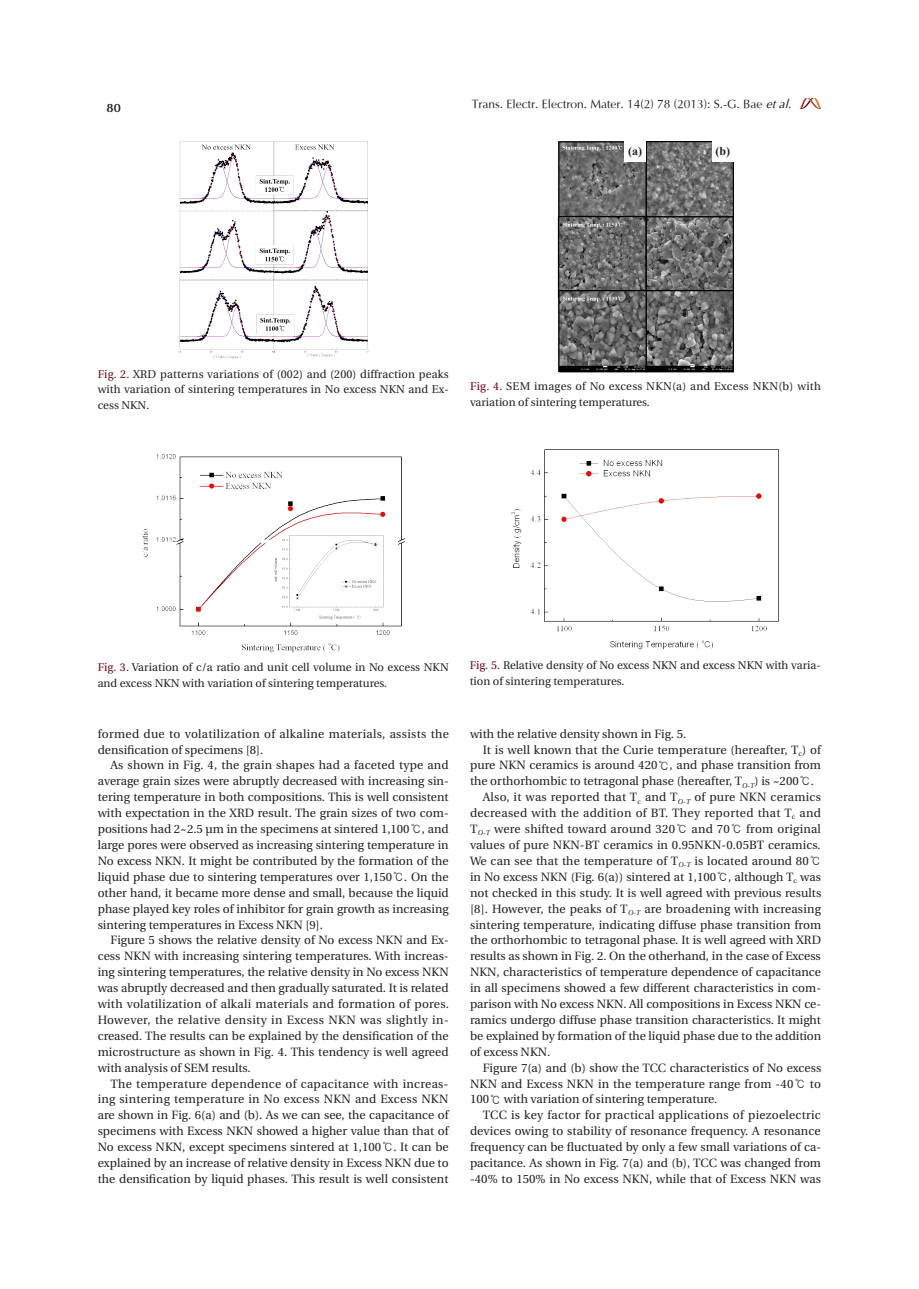
<style>
.page{position:relative;width:919px;height:1289px;background:#fff}
.page>*{position:absolute;margin:0;border:0;box-sizing:border-box;transform-origin:0 0}
.t1{font:12px/15.9px "Utopia";letter-spacing:.005em;color:#231f20;text-align:justify}
.t2{font:12px/15.9px "Utopia";letter-spacing:.025em;color:#231f20}
.t3{font:12px "Optima";color:#231f20}
.t4{font:700 12px "Times New Roman";color:#231f20}
.t5{font:700 12px "Optima";color:#231f20}
.t6{font:11.25px/15.9px "Utopia";color:#231f20}
.s1{font-style:italic}
.s2{color:#790015}
.s3{font-family:"Gulim"}
</style>
<div class="page">
<img style="left:800px;top:98px;width:21px;height:10px">
<img style="left:178px;top:141px;width:191px;height:218px">
<img style="left:141px;top:454px;width:264px;height:199px">
<img style="left:557px;top:142px;width:176px;height:230px">
<div style="left:624px;top:140px;width:21px;height:22px;background:#fff"></div>
<div style="left:712px;top:140px;width:21px;height:22px;background:#fff"></div>
<img style="left:511px;top:449px;width:268px;height:201px">
<p class="t5" style="left:107px;top:100px;width:16px">80</p>
<p class="t3" style="left:471px;top:97px;width:321px">Trans. Electr. Electron. Mater. 14(2) 78 (2013): S.-G. Bae <span class="s1">et al</span>.</p>
<p class="t4" style="left:628px;top:143px;width:15px">(a)</p>
<p class="t4" style="left:715px;top:143px;width:16px">(b)</p>
<p class="t6" style="left:98px;top:366px;width:352px;text-align:justify"><span class="s2">Fig. 2.</span> XRD patterns variations of (002) and (200) diffraction peaks with variation of sintering temperatures in No excess NKN and Ex&shy;cess NKN.</p>
<p class="t6" style="left:470px;top:379px;width:352px"><span class="s2">Fig. 4.</span> SEM images of No excess NKN(a) and Excess NKN(b) with variation of sintering temperatures.</p>
<p class="t6" style="left:98px;top:659px;width:352px"><span class="s2">Fig. 3.</span> Variation of c/a ratio and unit cell volume in No excess NKN and excess NKN with variation of sintering temperatures.</p>
<p class="t2" style="left:98px;top:725px;width:353px">formed due to volatilization of alkaline materials, assists the densification of specimens [8].</p>
<p class="t1" style="left:98px;top:757px;width:352px;text-indent:13px">As shown in Fig. 4, the grain shapes had a faceted type and average grain sizes were abruptly decreased with increasing sin&shy;tering temperature in both compositions. This is well consistent with expectation in the XRD result. The grain sizes of two com&shy;positions had 2~2.5 μm in the specimens at sintered 1,100<span class="s3">℃</span>, and large pores were observed as increasing sintering temperature in No excess NKN. It might be contributed by the formation of the liquid phase due to sintering temperatures over 1,150<span class="s3">℃</span>. On the other hand, it became more dense and small, because the liquid phase played key roles of inhibitor for grain growth as increasing sintering temperatures in Excess NKN [9].</p>
<p class="t1" style="left:98px;top:932px;width:352px;text-indent:13px">Figure 5 shows the relative density of No excess NKN and Ex&shy;cess NKN with increasing sintering temperatures. With increas&shy;ing sintering temperatures, the relative density in No excess NKN was abruptly decreased and then gradually saturated. It is related with volatilization of alkali materials and formation of pores.<br>However, the relative density in Excess NKN was slightly in&shy;creased. The results can be explained by the densification of the microstructure as shown in Fig. 4. This tendency is well agreed with analysis of SEM results.</p>
<p class="t1" style="left:98px;top:1075px;width:352px;text-indent:13px">The temperature dependence of capacitance with increas&shy;ing sintering temperature in No excess NKN and Excess NKN are shown in Fig. 6(a) and (b). As we can see, the capacitance of specimens with Excess NKN showed a higher value than that of No excess NKN, except specimens sintered at 1,100<span class="s3">℃</span>. It can be explained by an increase of relative density in Excess NKN due to the densification by liquid phases. This result is well consistent</p>
<p class="t6" style="left:469px;top:657px;width:352px"><span class="s2">Fig. 5.</span> Relative density of No excess NKN and excess NKN with varia&shy;tion of sintering temperatures.</p>
<p class="t1" style="left:470px;top:725px;width:218px">with the relative density shown in Fig. 5.</p>
<p class="t1" style="left:482px;top:741px;width:340px">It is well known that the Curie temperature (hereafter, T<sub>c</sub>) of</p>
<p class="t1" style="left:470px;top:757px;width:352px">pure NKN ceramics is around 420<span class="s3">℃</span>, and phase transition from</p>
<p class="t1" style="left:470px;top:773px;width:345px">the orthorhombic to tetragonal phase (hereafter, T<sub>O-T</sub>) is ~200<span class="s3">℃</span>.</p>
<p class="t1" style="left:482px;top:789px;width:339px">Also, it was reported that T<sub>c</sub> and T<sub>O-T</sub> of pure NKN ceramics</p>
<p class="t2" style="left:470px;top:805px;width:352px">decreased with the addition of BT. They reported that T<sub>c</sub> and</p>
<p class="t1" style="left:470px;top:821px;width:352px">T<sub>O-T</sub> were shifted toward around 320<span class="s3">℃</span> and 70<span class="s3">℃</span> from original</p>
<p class="t1" style="left:470px;top:837px;width:352px">values of pure NKN-BT ceramics in 0.95NKN-0.05BT ceramics.</p>
<p class="t1" style="left:470px;top:853px;width:352px">We can see that the temperature of T<sub>O-T</sub> is located around 80<span class="s3">℃</span></p>
<p class="t1" style="left:470px;top:869px;width:352px">in No excess NKN (Fig. 6(a)) sintered at 1,100<span class="s3">℃</span>, although T<sub>c</sub> was</p>
<p class="t1" style="left:470px;top:884px;width:353px">not checked in this study. It is well agreed with previous results</p>
<p class="t1" style="left:470px;top:900px;width:352px">[8]. However, the peaks of T<sub>O-T</sub> are broadening with increasing</p>
<p class="t1" style="left:470px;top:916px;width:353px">sintering temperature, indicating diffuse phase transition from</p>
<p class="t1" style="left:470px;top:932px;width:352px">the orthorhombic to tetragonal phase. It is well agreed with XRD</p>
<p class="t1" style="left:470px;top:948px;width:352px">results as shown in Fig. 2. On the otherhand, in the case of Excess</p>
<p class="t1" style="left:470px;top:964px;width:352px">NKN, characteristics of temperature dependence of capacitance</p>
<p class="t1" style="left:470px;top:980px;width:352px">in all specimens showed a few different characteristics in com-</p>
<p class="t1" style="left:470px;top:996px;width:352px">parison with No excess NKN. All compositions in Excess NKN ce-</p>
<p class="t1" style="left:470px;top:1012px;width:352px">ramics undergo diffuse phase transition characteristics. It might</p>
<p class="t1" style="left:470px;top:1028px;width:353px">be explained by formation of the liquid phase due to the addition</p>
<p class="t1" style="left:470px;top:1043px;width:82px">of excess NKN.</p>
<p class="t1" style="left:482px;top:1059px;width:340px">Figure 7(a) and (b) show the TCC characteristics of No excess</p>
<p class="t1" style="left:470px;top:1075px;width:352px">NKN and Excess NKN in the temperature range from -40<span class="s3">℃</span> to</p>
<p class="t1" style="left:470px;top:1091px;width:249px">100<span class="s3">℃</span> with variation of sintering temperature.</p>
<p class="t2" style="left:482px;top:1107px;width:339px">TCC is key factor for practical applications of piezoelectric</p>
<p class="t1" style="left:470px;top:1123px;width:352px">devices owing to stability of resonance frequency. A resonance</p>
<p class="t1" style="left:470px;top:1139px;width:352px">frequency can be fluctuated by only a few small variations of ca-</p>
<p class="t1" style="left:470px;top:1155px;width:352px">pacitance. As shown in Fig. 7(a) and (b), TCC was changed from</p>
<p class="t1" style="left:470px;top:1171px;width:352px">-40% to 150% in No excess NKN, while that of Excess NKN was</p>
</div>
